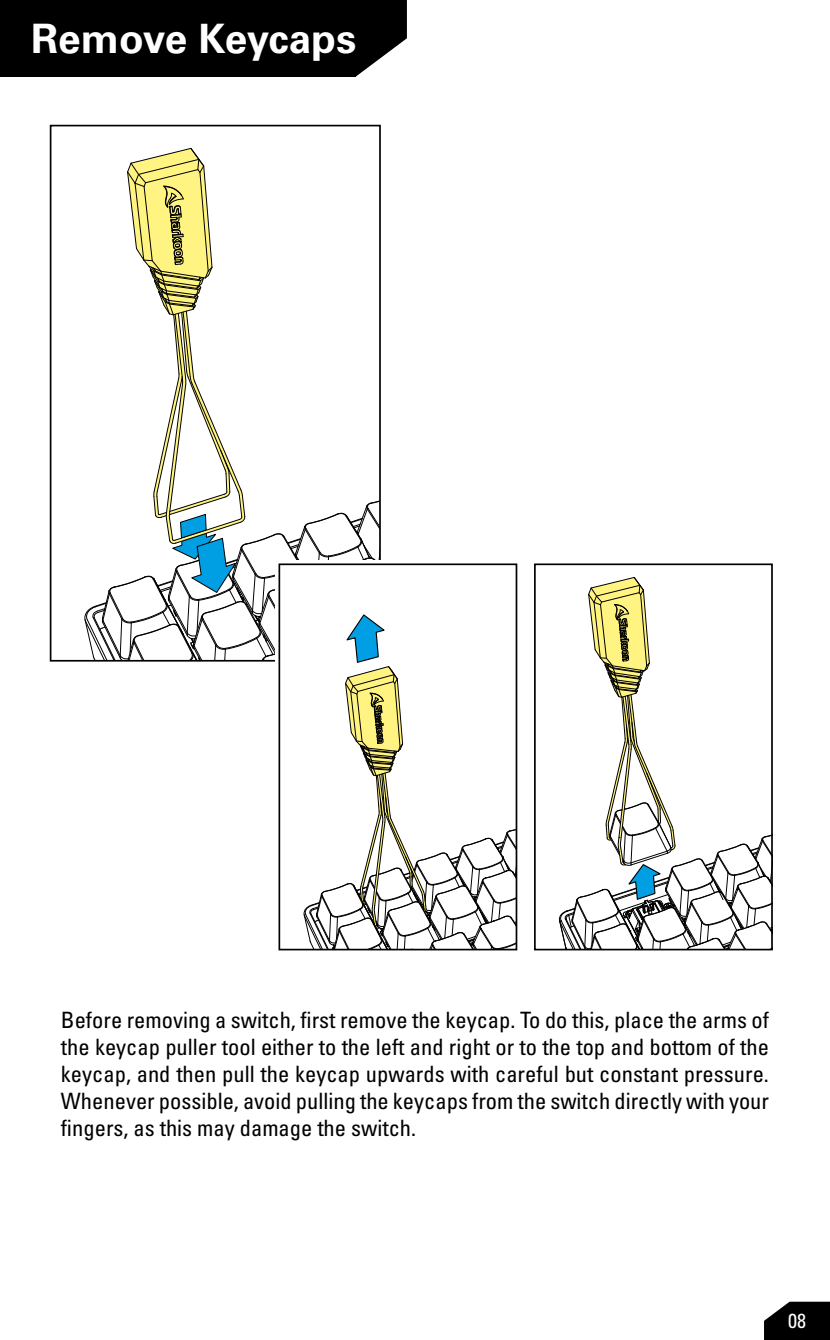
<style>
.page{position:relative;width:830px;height:1340px;background:#fff}
.page>*{position:absolute;margin:0;border:0;box-sizing:border-box;transform-origin:0 0}
.t1{font:700 40.5px "Univers LTCYR 65";color:#fff}
.t2{font:condensed 22.5px/27px "Univers LTCYR 57";color:#000;text-align:justify}
.t3{font:condensed 20.25px "Univers LTCYR 57";color:#fff}
</style>
<div class="page">
<svg style="left:84px;top:148px;width:430px;height:799px"></svg>
<div style="left:278px;top:563px;width:239px;height:387px;border:2px solid #000"></div>
<svg style="left:558px;top:577px;width:211px;height:370px"></svg>
<div style="left:533px;top:563px;width:239px;height:387px;border:2px solid #000"></div>
<div style="left:0;top:0;width:355px;height:77px;background:#000"></div>
<svg style="left:355px;top:0;width:52px;height:77px"></svg>
<svg style="left:764px;top:1301px;width:65px;height:38px;background:#1e1e1e"></svg>
<h1 class="t1" style="left:31px;top:10px;width:326px">Remove Keycaps</h1>
<p class="t2" style="left:61px;top:1005px;width:709px">Before removing a switch, first remove the keycap. To do this, place the arms of the keycap puller tool either to the left and right or to the top and bottom of the keycap, and then pull the keycap upwards with careful but constant pressure.<br>Whenever possible, avoid pulling the keycaps from the switch directly with your fingers, as this may damage the switch.</p>
<p class="t3" style="left:787px;top:1308px;width:19px">08</p>
</div>
